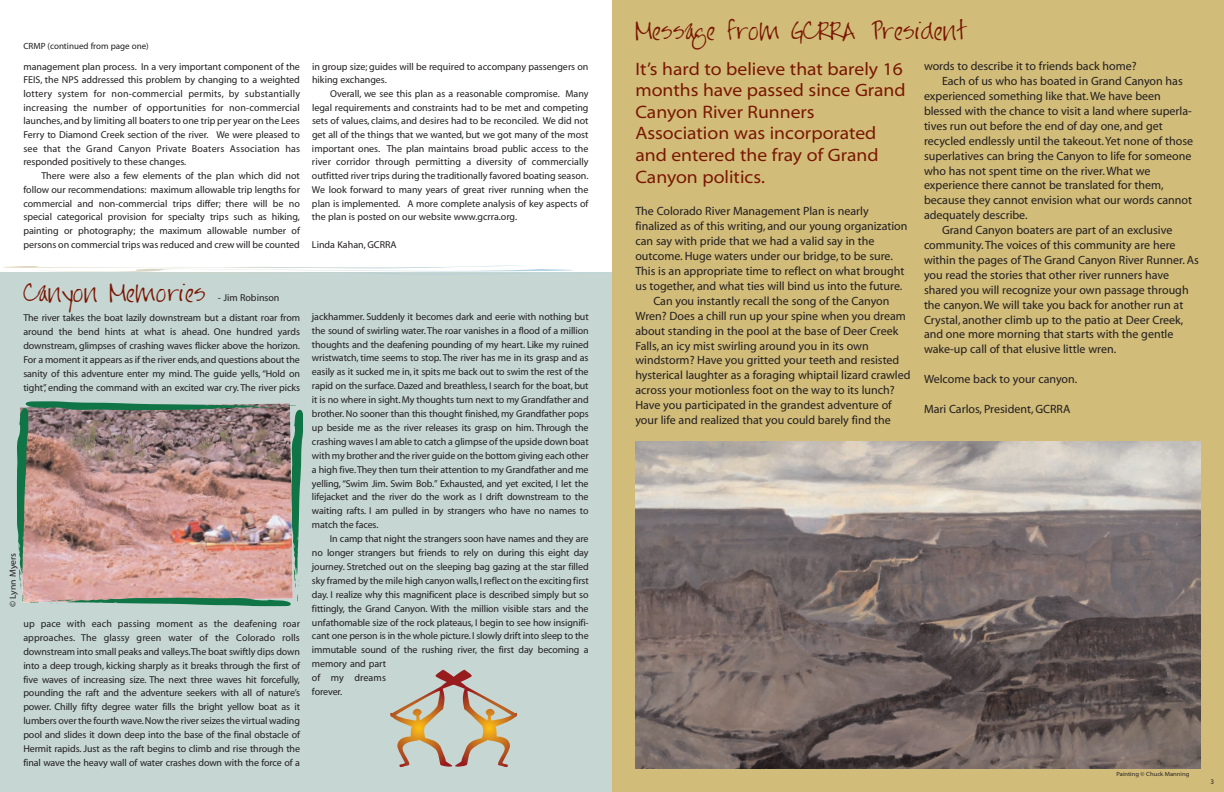
<style>
.page{position:relative;width:1224px;height:792px;background:#fff}
.page>*{position:absolute;margin:0;border:0;box-sizing:border-box;transform-origin:0 0}
.t1{font:21px "Jayne Print Hand";color:#791500}
.t2{font:18px/21.6px "Myriad MM.215.700";color:#791500}
.t3{font:12px "Myriad MM.412.601";color:#231f20}
.t4{font:10px/13.9px "Myriad MM.412.601";letter-spacing:-.01em;color:#231f20;text-align:justify}
.t5{font:9px "Myriad MM.412.601";color:#231f20}
.t6{font:8.9px "Myriad MM.215.700";color:#231f20}
.t7{font:7px "Myriad MM.412.601";color:#231f20}
.t8{font:6px "Myriad MM.215.700";color:#231f20}
.s1{font-family:"Myriad MM.412.601";font-size:10px;color:#231f20}
</style>
<div class="page">
<div style="left:0;top:273px;width:612px;height:519px;background:#c5d6d3"></div>
<div style="left:612px;top:0;width:612px;height:792px;background:#d1bc79"></div>
<svg style="left:2px;top:266px;width:610px;height:8px"></svg>
<img style="left:635px;top:441px;width:566px;height:328px">
<img style="left:22px;top:403px;width:270px;height:199px">
<svg style="left:287px;top:405px;width:16px;height:184px"></svg>
<svg style="left:46px;top:595px;width:252px;height:11px"></svg>
<img style="left:17px;top:401px;width:262px;height:188px">
<svg style="left:390px;top:670px;width:127px;height:97px"></svg>
<p class="t5" style="left:23px;top:43px;width:127px">CRMP (continued from page one)</p>
<p class="t4" style="left:23px;top:60px;width:278px">management plan process. In a very important component of the FEIS, the NPS addressed this problem by changing to a weighted lottery system for non-commercial permits, by substantially increasing the number of opportunities for non-commercial launches, and by limiting all boaters to one trip per year on the Lees Ferry to Diamond Creek section of the river. We were pleased to see that the Grand Canyon Private Boaters Association has responded positively to these changes.</p>
<p class="t4" style="left:23px;top:170px;width:278px;text-indent:18px">There were also a few elements of the plan which did not follow our recommendations: maximum allowable trip lengths for commercial and non-commercial trips differ; there will be no special categorical provision for specialty trips such as hiking, painting or photography; the maximum allowable number of persons on commercial trips was reduced and crew will be counted</p>
<p class="t4" style="left:312px;top:60px;width:278px">in group size; guides will be required to accompany passengers on hiking exchanges.</p>
<p class="t4" style="left:312px;top:88px;width:278px;text-indent:18px">Overall, we see this plan as a reasonable compromise. Many legal requirements and constraints had to be met and competing sets of values, claims, and desires had to be reconciled. We did not get all of the things that we wanted, but we got many of the most important ones. The plan maintains broad public access to the river corridor through permitting a diversity of commercially outfitted river trips during the traditionally favored boating season.<br>We look forward to many years of great river running when the plan is implemented. A more complete analysis of key aspects of the plan is posted on our website www.gcrra.org.</p>
<p class="t4" style="left:312px;top:238px;width:86px">Linda Kahan, GCRRA</p>
<h1 class="t1" style="left:23px;top:282px;width:258px">Canyon Memories <span class="s1">- Jim Robinson</span></h1>
<p class="t4" style="left:23px;top:312px;width:278px">The river takes the boat lazily downstream but a distant roar from around the bend hints at what is ahead. One hundred yards downstream, glimpses of crashing waves flicker above the horizon.<br>For a moment it appears as if the river ends, and questions about the sanity of this adventure enter my mind. The guide yells, “Hold on tight”, ending the command with an excited war cry. The river picks</p>
<p class="t6" style="left:9px;top:607px;width:56px;rotate:-90deg">© Lynn Myers</p>
<p class="t4" style="left:23px;top:618px;width:278px">up pace with each passing moment as the deafening roar approaches. The glassy green water of the Colorado rolls downstream into small peaks and valleys.The boat swiftly dips down into a deep trough, kicking sharply as it breaks through the first of five waves of increasing size. The next three waves hit forcefully, pounding the raft and the adventure seekers with all of nature’s power. Chilly fifty degree water fills the bright yellow boat as it lumbers over the fourth wave.Now the river seizes the virtual wading pool and slides it down deep into the base of the final obstacle of Hermit rapids. Just as the raft begins to climb and rise through the final wave the heavy wall of water crashes down with the force of a</p>
<p class="t4" style="left:312px;top:310px;width:278px">jackhammer. Suddenly it becomes dark and eerie with nothing but the sound of swirling water. The roar vanishes in a flood of a million thoughts and the deafening pounding of my heart. Like my ruined wristwatch, time seems to stop. The river has me in its grasp and as easily as it sucked me in, it spits me back out to swim the rest of the rapid on the surface. Dazed and breathless, I search for the boat, but it is no where in sight. My thoughts turn next to my Grandfather and brother. No sooner than this thought finished, my Grandfather pops up beside me as the river releases its grasp on him. Through the crashing waves I am able to catch a glimpse of the upside down boat with my brother and the river guide on the bottom giving each other a high five.They then turn their attention to my Grandfather and me yelling, “Swim Jim. Swim Bob.” Exhausted, and yet excited, I let the lifejacket and the river do the work as I drift downstream to the waiting rafts. I am pulled in by strangers who have no names to match the faces.</p>
<p class="t4" style="left:312px;top:533px;width:278px;text-align:left;text-indent:18px">In camp that night the strangers soon have names and they are no longer strangers but friends to rely on during this eight day journey. Stretched out on the sleeping bag gazing at the star filled sky framed by the mile high canyon walls,I reflect on the exciting first day. I realize why this magnificent place is described simply but so fittingly, the Grand Canyon. With the million visible stars and the unfathomable size of the rock plateaus, I begin to see how insignifi&shy;cant one person is in the whole picture. I slowly drift into sleep to the immutable sound of the rushing river, the first day becoming a memory and part<br>of my dreams<br>forever.</p>
<h1 class="t1" style="left:635px;top:20px;width:332px">Message from GCRRA President</h1>
<h2 class="t2" style="left:635px;top:59px;width:272px">It’s hard to believe that barely 16 months have passed since Grand<br>Canyon River Runners<br>Association was incorporated and entered the fray of Grand<br>Canyon politics.</h2>
<p class="t3" style="left:635px;top:207px;width:235px">The Colorado River Management Plan is nearly</p>
<p class="t3" style="left:635px;top:222px;width:274px">finalized as of this writing, and our young organization</p>
<p class="t3" style="left:635px;top:237px;width:241px">can say with pride that we had a valid say in the</p>
<p class="t3" style="left:635px;top:252px;width:259px">outcome. Huge waters under our bridge, to be sure.</p>
<p class="t3" style="left:635px;top:267px;width:270px">This is an appropriate time to reflect on what brought</p>
<p class="t3" style="left:635px;top:281px;width:269px">us together, and what ties will bind us into the future.</p>
<p class="t3" style="left:653px;top:296px;width:238px">Can you instantly recall the song of the Canyon</p>
<p class="t3" style="left:635px;top:311px;width:272px">Wren? Does a chill run up your spine when you dream</p>
<p class="t3" style="left:635px;top:326px;width:264px">about standing in the pool at the base of Deer Creek</p>
<p class="t3" style="left:635px;top:341px;width:235px">Falls, an icy mist swirling around you in its own</p>
<p class="t3" style="left:635px;top:356px;width:265px">windstorm? Have you gritted your teeth and resisted</p>
<p class="t3" style="left:635px;top:371px;width:277px">hysterical laughter as a foraging whiptail lizard crawled</p>
<p class="t3" style="left:635px;top:386px;width:261px">across your motionless foot on the way to its lunch?</p>
<p class="t3" style="left:635px;top:401px;width:258px">Have you participated in the grandest adventure of</p>
<p class="t3" style="left:635px;top:416px;width:257px">your life and realized that you could barely find the</p>
<p class="t3" style="left:924px;top:62px;width:214px">words to describe it to friends back home?</p>
<p class="t3" style="left:942px;top:77px;width:242px">Each of us who has boated in Grand Canyon has</p>
<p class="t3" style="left:924px;top:92px;width:238px">experienced something like that. We have been</p>
<p class="t3" style="left:924px;top:106px;width:269px">blessed with the chance to visit a land where superla-</p>
<p class="t3" style="left:924px;top:121px;width:240px">tives run out before the end of day one, and get</p>
<p class="t3" style="left:924px;top:136px;width:271px">recycled endlessly until the takeout. Yet none of those</p>
<p class="t3" style="left:924px;top:151px;width:269px">superlatives can bring the Canyon to life for someone</p>
<p class="t3" style="left:924px;top:166px;width:228px">who has not spent time on the river. What we</p>
<p class="t3" style="left:924px;top:181px;width:241px">experience there cannot be translated for them,</p>
<p class="t3" style="left:924px;top:196px;width:270px">because they cannot envision what our words cannot</p>
<p class="t3" style="left:924px;top:211px;width:105px">adequately describe.</p>
<p class="t3" style="left:942px;top:226px;width:232px">Grand Canyon boaters are part of an exclusive</p>
<p class="t3" style="left:924px;top:241px;width:253px">community. The voices of this community are here</p>
<p class="t3" style="left:924px;top:255px;width:276px">within the pages of The Grand Canyon River Runner. As</p>
<p class="t3" style="left:924px;top:270px;width:247px">you read the stories that other river runners have</p>
<p class="t3" style="left:924px;top:285px;width:266px">shared you will recognize your own passage through</p>
<p class="t3" style="left:924px;top:300px;width:261px">the canyon. We will take you back for another run at</p>
<p class="t3" style="left:924px;top:315px;width:261px">Crystal, another climb up to the patio at Deer Creek,</p>
<p class="t3" style="left:924px;top:330px;width:251px">and one more morning that starts with the gentle</p>
<p class="t3" style="left:924px;top:345px;width:194px">wake-up call of that elusive little wren.</p>
<p class="t3" style="left:924px;top:375px;width:155px">Welcome back to your canyon.</p>
<p class="t3" style="left:924px;top:404px;width:148px">Mari Carlos, President, GCRRA</p>
<p class="t8" style="left:1117px;top:772px;width:74px">Painting © Chuck Manning</p>
<p class="t7" style="left:1211px;top:779px;width:5px">3</p>
</div>
